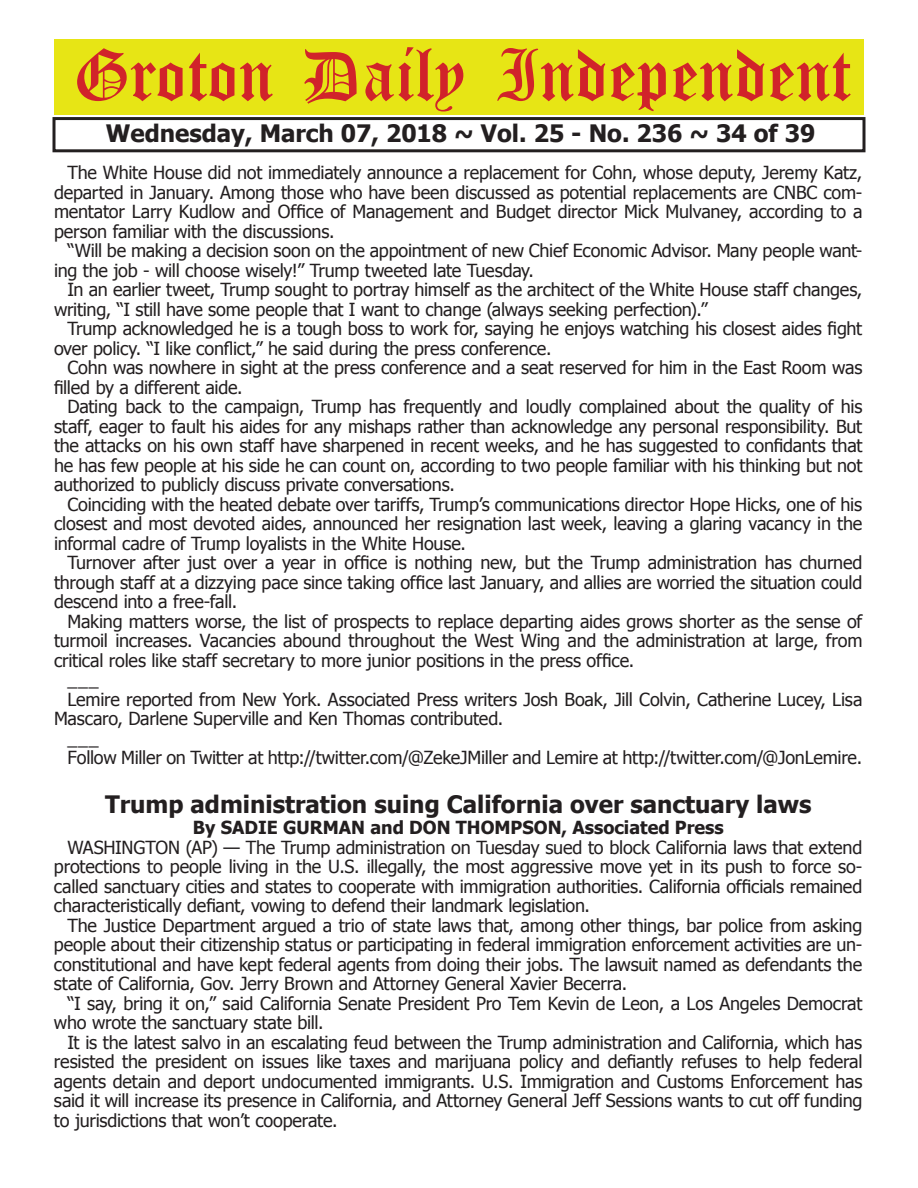
<style>
.page{position:relative;width:918px;height:1188px;background:#fff}
.page>*{position:absolute;margin:0;border:0;box-sizing:border-box;transform-origin:0 0}
.t1{font:54px "Old English Five";color:#d1232a}
.t2{font:700 24px "Tahoma";color:#231f20}
.t3{font:18px/19.5px "Tahoma";letter-spacing:-.01em;color:#231f20;text-align:justify}
.t4{font:700 18px "Tahoma";color:#231f20}
</style>
<div class="page">
<div style="left:52px;top:117px;width:814px;height:35px;border:3px solid #231f20"></div>
<div style="left:54px;top:40px;width:810px;height:75px;background:#e7e515"></div>
<h1 class="t1" style="left:73px;top:50px;width:779px">Groton Daily Independent</h1>
<h2 class="t2" style="left:106px;top:116px;width:711px">Wednesday, March 07, 2018 ~ Vol. 25 - No. 236 ~ 34 of 39</h2>
<p class="t3" style="left:54px;top:162px;width:810px;text-indent:14px">The White House did not immediately announce a replacement for Cohn, whose deputy, Jeremy Katz, departed in January. Among those who have been discussed as potential replacements are CNBC com&shy;mentator Larry Kudlow and Office of Management and Budget director Mick Mulvaney, according to a person familiar with the discussions.</p>
<p class="t3" style="left:54px;top:240px;width:810px;text-indent:14px">“Will be making a decision soon on the appointment of new Chief Economic Advisor. Many people want&shy;ing the job - will choose wisely!” Trump tweeted late Tuesday.</p>
<p class="t3" style="left:54px;top:279px;width:810px;text-indent:14px">In an earlier tweet, Trump sought to portray himself as the architect of the White House staff changes, writing, “I still have some people that I want to change (always seeking perfection).”</p>
<p class="t3" style="left:54px;top:318px;width:810px;text-indent:14px">Trump acknowledged he is a tough boss to work for, saying he enjoys watching his closest aides fight over policy. “I like conflict,” he said during the press conference.</p>
<p class="t3" style="left:54px;top:357px;width:810px;text-indent:14px">Cohn was nowhere in sight at the press conference and a seat reserved for him in the East Room was filled by a different aide.</p>
<p class="t3" style="left:54px;top:396px;width:810px;text-indent:14px">Dating back to the campaign, Trump has frequently and loudly complained about the quality of his staff, eager to fault his aides for any mishaps rather than acknowledge any personal responsibility. But the attacks on his own staff have sharpened in recent weeks, and he has suggested to confidants that he has few people at his side he can count on, according to two people familiar with his thinking but not authorized to publicly discuss private conversations.</p>
<p class="t3" style="left:54px;top:494px;width:810px;text-indent:14px">Coinciding with the heated debate over tariffs, Trump’s communications director Hope Hicks, one of his closest and most devoted aides, announced her resignation last week, leaving a glaring vacancy in the informal cadre of Trump loyalists in the White House.</p>
<p class="t3" style="left:54px;top:552px;width:810px;text-indent:14px">Turnover after just over a year in office is nothing new, but the Trump administration has churned through staff at a dizzying pace since taking office last January, and allies are worried the situation could descend into a free-fall.</p>
<p class="t3" style="left:68px;top:611px;width:796px">Making matters worse, the list of prospects to replace departing aides grows shorter as the sense of</p>
<p class="t3" style="left:54px;top:630px;width:810px">turmoil increases. Vacancies abound throughout the West Wing and the administration at large, from</p>
<p class="t3" style="left:54px;top:650px;width:582px">critical roles like staff secretary to more junior positions in the press office.</p>
<p class="t3" style="left:68px;top:669px;width:33px">___</p>
<p class="t3" style="left:68px;top:689px;width:796px">Lemire reported from New York. Associated Press writers Josh Boak, Jill Colvin, Catherine Lucey, Lisa</p>
<p class="t3" style="left:54px;top:708px;width:451px">Mascaro, Darlene Superville and Ken Thomas contributed.</p>
<p class="t3" style="left:68px;top:728px;width:33px">___</p>
<p class="t3" style="left:68px;top:747px;width:796px">Follow Miller on Twitter at http://twitter.com/@ZekeJMiller and Lemire at http://twitter.com/@JonLemire.</p>
<h2 class="t2" style="left:105px;top:787px;width:708px">Trump administration suing California over sanctuary laws</h2>
<p class="t4" style="left:193px;top:815px;width:533px">By SADIE GURMAN and DON THOMPSON, Associated Press</p>
<p class="t3" style="left:54px;top:837px;width:810px;text-indent:14px">WASHINGTON (AP) — The Trump administration on Tuesday sued to block California laws that extend protections to people living in the U.S. illegally, the most aggressive move yet in its push to force so&shy;called sanctuary cities and states to cooperate with immigration authorities. California officials remained characteristically defiant, vowing to defend their landmark legislation.</p>
<p class="t3" style="left:54px;top:915px;width:810px;text-indent:14px">The Justice Department argued a trio of state laws that, among other things, bar police from asking people about their citizenship status or participating in federal immigration enforcement activities are un&shy;constitutional and have kept federal agents from doing their jobs. The lawsuit named as defendants the state of California, Gov. Jerry Brown and Attorney General Xavier Becerra.</p>
<p class="t3" style="left:54px;top:993px;width:810px;text-indent:14px">“I say, bring it on,” said California Senate President Pro Tem Kevin de Leon, a Los Angeles Democrat who wrote the sanctuary state bill.</p>
<p class="t3" style="left:54px;top:1032px;width:810px;text-indent:14px">It is the latest salvo in an escalating feud between the Trump administration and California, which has resisted the president on issues like taxes and marijuana policy and defiantly refuses to help federal agents detain and deport undocumented immigrants. U.S. Immigration and Customs Enforcement has said it will increase its presence in California, and Attorney General Jeff Sessions wants to cut off funding to jurisdictions that won’t cooperate.</p>
</div>
